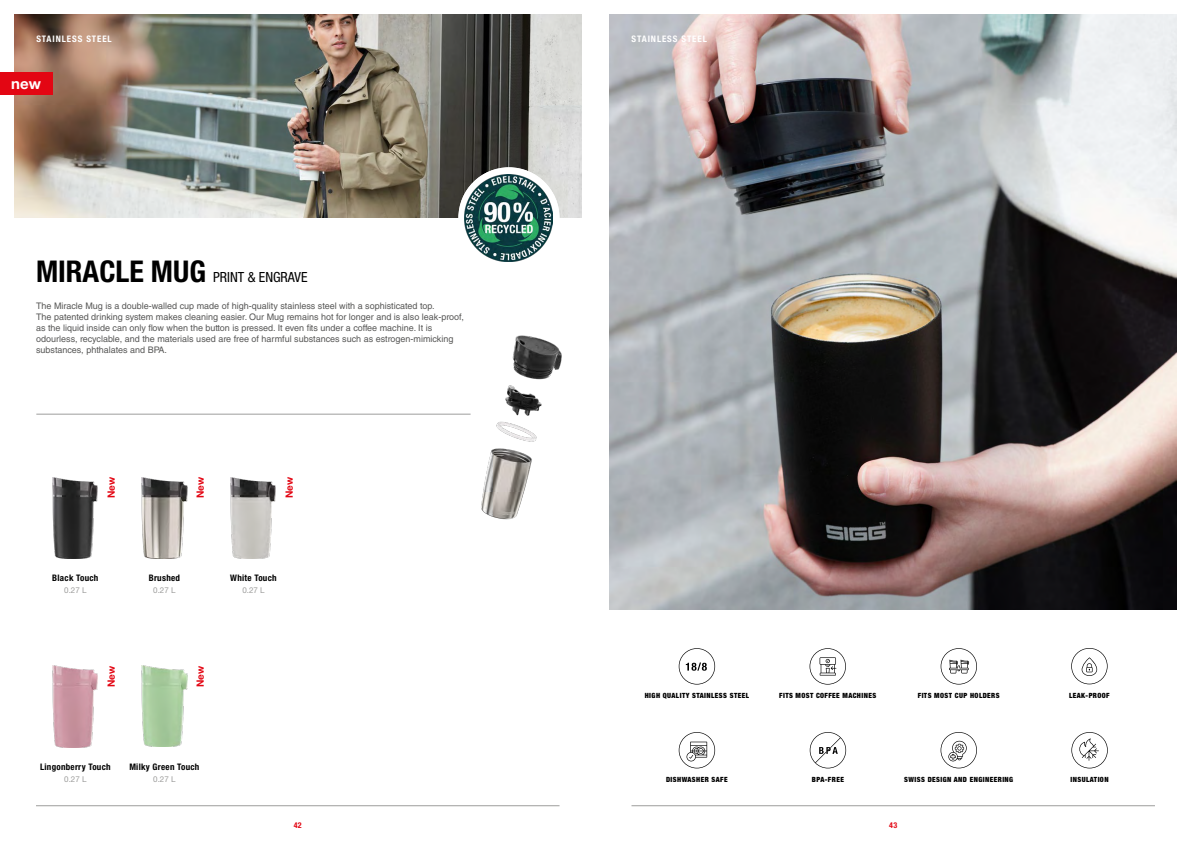
<style>
.page{position:relative;width:1191px;height:842px;background:#fff}
.page>*{position:absolute;margin:0;border:0;box-sizing:border-box;transform-origin:0 0}
.t1{font:700 15px "Helvetica Neue LT Pro";color:#fff}
.t2{font:condensed 14px "Helvetica Neue LT Std";color:#000}
.t3{font:700 10px "Helvetica Neue LT Pro";color:#e30613}
.t4{font:9px/10.8px "Helvetica LT Std";color:#575756}
.t5{font:700 condensed 9px "Helvetica Neue LT Std";letter-spacing:.03em;color:#000}
.t6{font:700 condensed 9px "Helvetica Neue LT Std";letter-spacing:.1em;color:#fff}
.t7{font:8px "Helvetica Neue LT Std";color:#9d9d9c}
.t8{font:700 condensed 8px "Helvetica Neue LT Std";color:#e30613}
.t9{font:900 condensed 7.2px "Helvetica Neue";letter-spacing:.06em;color:#000}
.s1{font-weight:700;font-size:30px}
</style>
<div class="page">
<img style="left:14px;top:14px;width:567px;height:204px">
<div style="left:458px;top:167px;width:101px;height:101px;background:#fff;border-radius:50%"></div>
<img style="left:465px;top:174px;width:88px;height:88px">
<div style="left:0;top:72px;width:52px;height:23px;background:#e30613"></div>
<img style="left:142px;top:477px;width:45px;height:81px">
<img style="left:142px;top:666px;width:45px;height:81px">
<img style="left:230px;top:477px;width:45px;height:81px">
<img style="left:52px;top:477px;width:45px;height:81px">
<img style="left:52px;top:666px;width:45px;height:81px">
<hr style="left:631px;top:805px;width:524px;height:1px;background:#9d9d9c">
<svg style="left:940px;top:648px;width:37px;height:36px"></svg>
<svg style="left:1071px;top:648px;width:36px;height:36px"></svg>
<svg style="left:940px;top:732px;width:37px;height:36px"></svg>
<svg style="left:678px;top:648px;width:37px;height:36px"></svg>
<svg style="left:809px;top:732px;width:37px;height:36px"></svg>
<svg style="left:678px;top:732px;width:37px;height:36px"></svg>
<svg style="left:1071px;top:732px;width:36px;height:36px"></svg>
<svg style="left:809px;top:648px;width:37px;height:37px"></svg>
<hr style="left:36px;top:414px;width:434px;height:1px;background:#9d9d9c">
<hr style="left:36px;top:805px;width:523px;height:1px;background:#9d9d9c">
<img style="left:609px;top:14px;width:567px;height:596px">
<img style="left:401px;top:307px;width:227px;height:227px">
<p class="t6" style="left:36px;top:34px;width:77px">STAINLESS STEEL</p>
<p class="t6" style="left:631px;top:34px;width:77px">STAINLESS STEEL</p>
<h1 class="t1" style="left:11px;top:74px;width:31px">new</h1>
<h2 class="t2" style="left:36px;top:269px;width:273px"><span class="s1">MIRACLE MUG</span> PRINT &amp; ENGRAVE</h2>
<p class="t4" style="left:36px;top:301px;width:429px">The Miracle Mug is a double-walled cup made of high-quality stainless steel with a sophisticated top.<br>The patented drinking system makes cleaning easier. Our Mug remains hot for longer and is also leak-proof, as the liquid inside can only flow when the button is pressed. It even fits under a coffee machine. It is odourless, recyclable, and the materials used are free of harmful substances such as estrogen-mimicking substances, phthalates and BPA.</p>
<p class="t3" style="left:105px;top:498px;width:23px;rotate:-90deg">New</p>
<p class="t3" style="left:194px;top:498px;width:23px;rotate:-90deg">New</p>
<p class="t3" style="left:283px;top:498px;width:23px;rotate:-90deg">New</p>
<p class="t5" style="left:52px;top:573px;width:48px">Black Touch</p>
<p class="t7" style="left:64px;top:586px;width:24px">0.27 L</p>
<p class="t5" style="left:149px;top:573px;width:33px">Brushed</p>
<p class="t7" style="left:153px;top:586px;width:24px">0.27 L</p>
<p class="t5" style="left:230px;top:573px;width:48px">White Touch</p>
<p class="t7" style="left:242px;top:586px;width:24px">0.27 L</p>
<p class="t3" style="left:105px;top:687px;width:23px;rotate:-90deg">New</p>
<p class="t3" style="left:194px;top:687px;width:23px;rotate:-90deg">New</p>
<p class="t5" style="left:40px;top:761px;width:72px">Lingonberry Touch</p>
<p class="t7" style="left:64px;top:774px;width:24px">0.27 L</p>
<p class="t5" style="left:129px;top:761px;width:72px">Milky Green Touch</p>
<p class="t7" style="left:153px;top:774px;width:24px">0.27 L</p>
<p class="t9" style="left:645px;top:689px;width:106px">HIGH QUALITY STAINLESS STEEL</p>
<p class="t9" style="left:779px;top:689px;width:98px">FITS MOST COFFEE MACHINES</p>
<p class="t9" style="left:917px;top:689px;width:83px">FITS MOST CUP HOLDERS</p>
<p class="t9" style="left:1069px;top:689px;width:42px">LEAK-PROOF</p>
<p class="t9" style="left:904px;top:773px;width:110px">SWISS DESIGN AND ENGINEERING</p>
<p class="t9" style="left:666px;top:773px;width:63px">DISHWASHER SAFE</p>
<p class="t9" style="left:812px;top:773px;width:33px">BPA-FREE</p>
<p class="t9" style="left:1070px;top:773px;width:40px">INSULATION</p>
<p class="t8" style="left:294px;top:820px;width:10px">42</p>
<p class="t8" style="left:889px;top:820px;width:10px">43</p>
</div>
